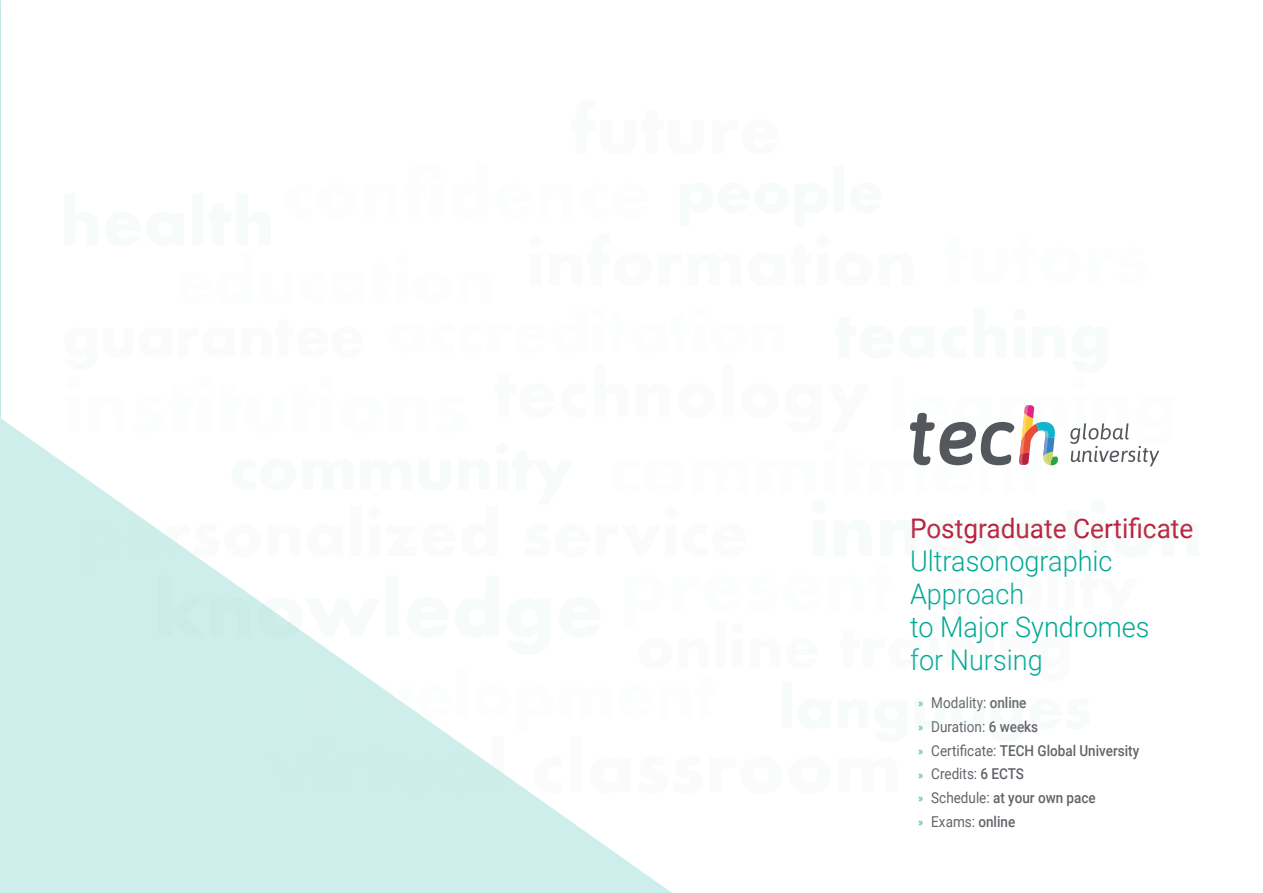
<style>
.page{position:relative;width:1263px;height:893px;background:#fff}
.page>*{position:absolute;margin:0;border:0;box-sizing:border-box;transform-origin:0 0}
.t1{font:300 28.5px/33px "Roboto";color:#00a996;scale:.95 1}
.t2{font:27px "Roboto";color:#ba1e3c}
.t3{font:500 15px/23.7px "Roboto";color:#61646a;scale:.9 1}
.s1{font-family:"Myriad Pro";font-weight:400;font-size:12px;color:#00a996}
.s2{font-weight:400}
</style>
<div class="page">
<svg style="left:0;top:418px;width:672px;height:475px;background:#d1efeb"></svg>
<svg style="left:64px;top:405px;width:1096px;height:389px"></svg>
<h2 class="t2" style="left:910px;top:509px;width:285px">Postgraduate Certificate</h2>
<h1 class="t1" style="left:910px;top:543px;width:254px">Ultrasonographic<br>Approach<br>to Major Syndromes for Nursing</h1>
<p class="t3" style="left:918px;top:690px;width:247px"><span class="s1">»</span> <span class="s2">Modality:</span> online<br><span class="s1">»</span> <span class="s2">Duration:</span> 6 weeks<br><span class="s1">»</span> <span class="s2">Certificate:</span> TECH Global University <span class="s1">»</span> <span class="s2">Credits:</span> 6 ECTS<br><span class="s1">»</span> <span class="s2">Schedule:</span> at your own pace<br><span class="s1">»</span> <span class="s2">Exams:</span> online</p>
</div>
